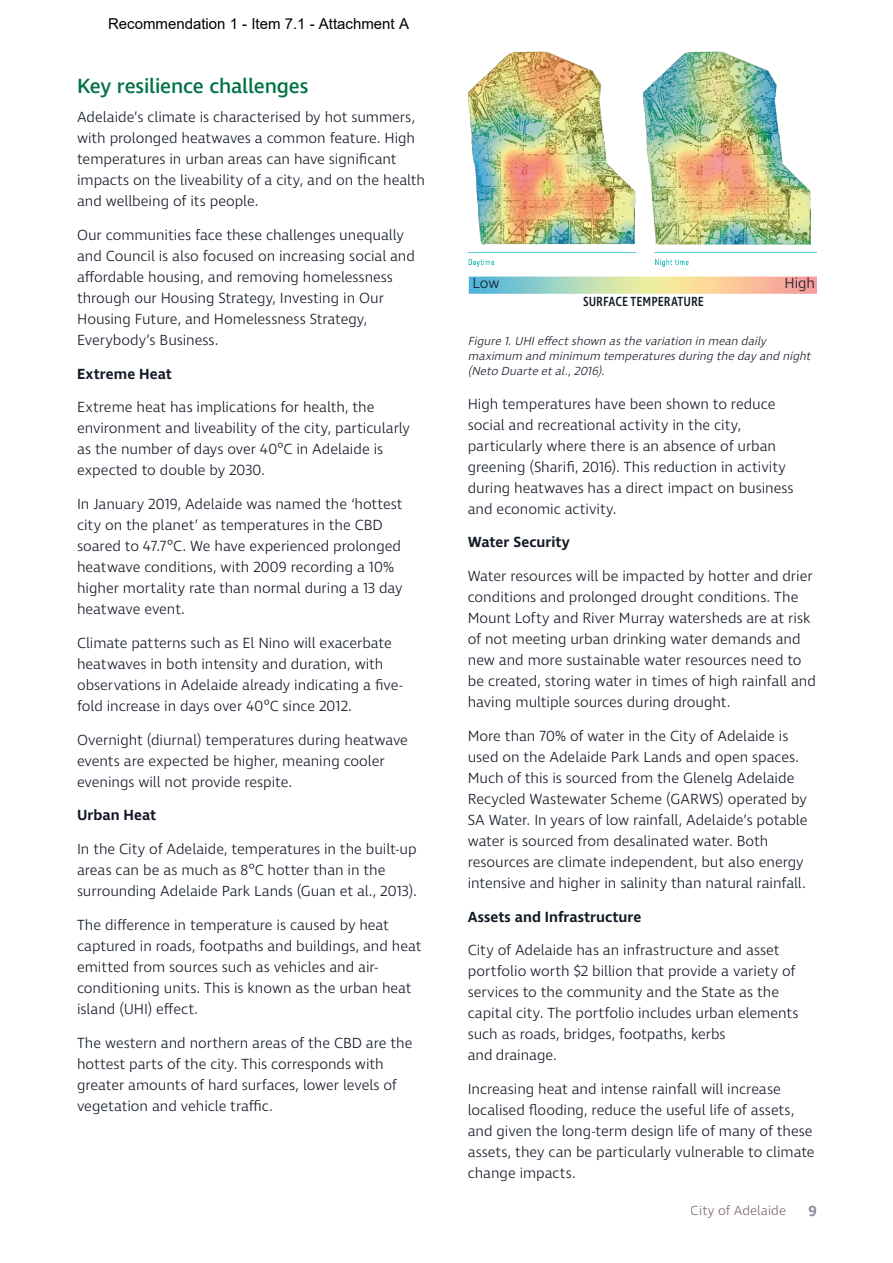
<style>
.page{position:relative;width:893px;height:1263px;background:#fff}
.page>*{position:absolute;margin:0;border:0;box-sizing:border-box;transform-origin:0 0}
.t1{font:500 21px "Ingra";letter-spacing:-.01em;color:#007244}
.t2{font:300 15px/21px "Ingra";letter-spacing:-.005em;color:#131a26}
.t3{font:600 15px "Ingra";color:#131a26}
.t4{font:15px "Arial";color:#000}
.t5{font:600 15px "Ingra";color:#868d9d}
.t6{font:500 13.5px "Ingra Cd";letter-spacing:.005em;color:#131a26}
.t7{font:300 13.5px "Ingra";letter-spacing:.005em;color:#7c6b6c}
.t8{font:italic 300 12px/15px "Ingra";color:#131a26}
</style>
<div class="page">
<img style="left:467px;top:51px;width:349px;height:243px">
<p class="t4" style="left:108px;top:14px;width:302px">Recommendation 1 - Item 7.1 - Attachment A</p>
<h1 class="t1" style="left:77px;top:72px;width:233px">Key resilience challenges</h1>
<p class="t2" style="left:77px;top:107px;width:350px">Adelaide’s climate is characterised by hot summers, with prolonged heatwaves a common feature. High temperatures in urban areas can have significant impacts on the liveability of a city, and on the health and wellbeing of its people.</p>
<p class="t2" style="left:77px;top:225px;width:339px">Our communities face these challenges unequally and Council is also focused on increasing social and affordable housing, and removing homelessness through our Housing Strategy, Investing in Our Housing Future, and Homelessness Strategy, Everybody’s Business.</p>
<p class="t3" style="left:77px;top:364px;width:96px">Extreme Heat</p>
<p class="t2" style="left:77px;top:397px;width:334px">Extreme heat has implications for health, the environment and liveability of the city, particularly as the number of days over 40oC in Adelaide is expected to double by 2030.</p>
<p class="t2" style="left:77px;top:494px;width:327px">In January 2019, Adelaide was named the ‘hottest city on the planet’ as temperatures in the CBD soared to 47.7oC. We have experienced prolonged heatwave conditions, with 2009 recording a 10% higher mortality rate than normal during a 13 day heatwave event.</p>
<p class="t2" style="left:77px;top:633px;width:327px">Climate patterns such as El Nino will exacerbate heatwaves in both intensity and duration, with observations in Adelaide already indicating a five&shy;fold increase in days over 40oC since 2012.</p>
<p class="t2" style="left:77px;top:730px;width:332px">Overnight (diurnal) temperatures during heatwave events are expected be higher, meaning cooler evenings will not provide respite.</p>
<p class="t3" style="left:77px;top:806px;width:81px">Urban Heat</p>
<p class="t2" style="left:77px;top:839px;width:341px">In the City of Adelaide, temperatures in the built-up areas can be as much as 8oC hotter than in the surrounding Adelaide Park Lands (Guan et al., 2013).</p>
<p class="t2" style="left:77px;top:915px;width:346px">The difference in temperature is caused by heat captured in roads, footpaths and buildings, and heat emitted from sources such as vehicles and air&shy;conditioning units. This is known as the urban heat island (UHI) effect.</p>
<p class="t2" style="left:77px;top:1033px;width:337px">The western and northern areas of the CBD are the hottest parts of the city. This corresponds with greater amounts of hard surfaces, lower levels of vegetation and vehicle traffic.</p>
<p class="t2" style="left:472px;top:274px;width:28px">Low</p>
<p class="t2" style="left:784px;top:274px;width:32px">High</p>
<p class="t6" style="left:583px;top:293px;width:122px">SURFACE TEMPERATURE</p>
<p class="t8" style="left:468px;top:334px;width:348px">Figure1.UHIeffectshown asthevariation in mean daily maximum and minimum temperaturesduring thedayand night (Neto Duarteetal.,2016).</p>
<p class="t2" style="left:468px;top:394px;width:327px">High temperatures have been shown to reduce social and recreational activity in the city, particularly where there is an absence of urban greening (Sharifi, 2016). This reduction in activity during heatwaves has a direct impact on business and economic activity.</p>
<p class="t3" style="left:468px;top:533px;width:104px">Water Security</p>
<p class="t2" style="left:468px;top:566px;width:350px">Water resources will be impacted by hotter and drier conditions and prolonged drought conditions. The Mount Lofty and River Murray watersheds are at risk of not meeting urban drinking water demands and new and more sustainable water resources need to be created, storing water in times of high rainfall and having multiple sources during drought.</p>
<p class="t2" style="left:468px;top:726px;width:341px">More than 70% of water in the City of Adelaide is used on the Adelaide Park Lands and open spaces.<br>Much of this is sourced from the Glenelg Adelaide Recycled Wastewater Scheme (GARWS) operated by SA Water. In years of low rainfall, Adelaide’s potable water is sourced from desalinated water. Both resources are climate independent, but also energy intensive and higher in salinity than natural rainfall.</p>
<p class="t3" style="left:468px;top:907px;width:175px">Assets and Infrastructure</p>
<p class="t2" style="left:468px;top:941px;width:332px">City of Adelaide has an infrastructure and asset portfolio worth $2 billion that provide a variety of services to the community and the State as the capital city. The portfolio includes urban elements such as roads, bridges, footpaths, kerbs<br>and drainage.</p>
<p class="t2" style="left:468px;top:1079px;width:348px">Increasing heat and intense rainfall will increase localised flooding, reduce the useful life of assets, and given the long-term design life of many of these assets, they can be particularly vulnerable to climate change impacts.</p>
<p class="t7" style="left:691px;top:1202px;width:97px">City of Adelaide</p>
<p class="t5" style="left:808px;top:1201px;width:10px">9</p>
</div>
